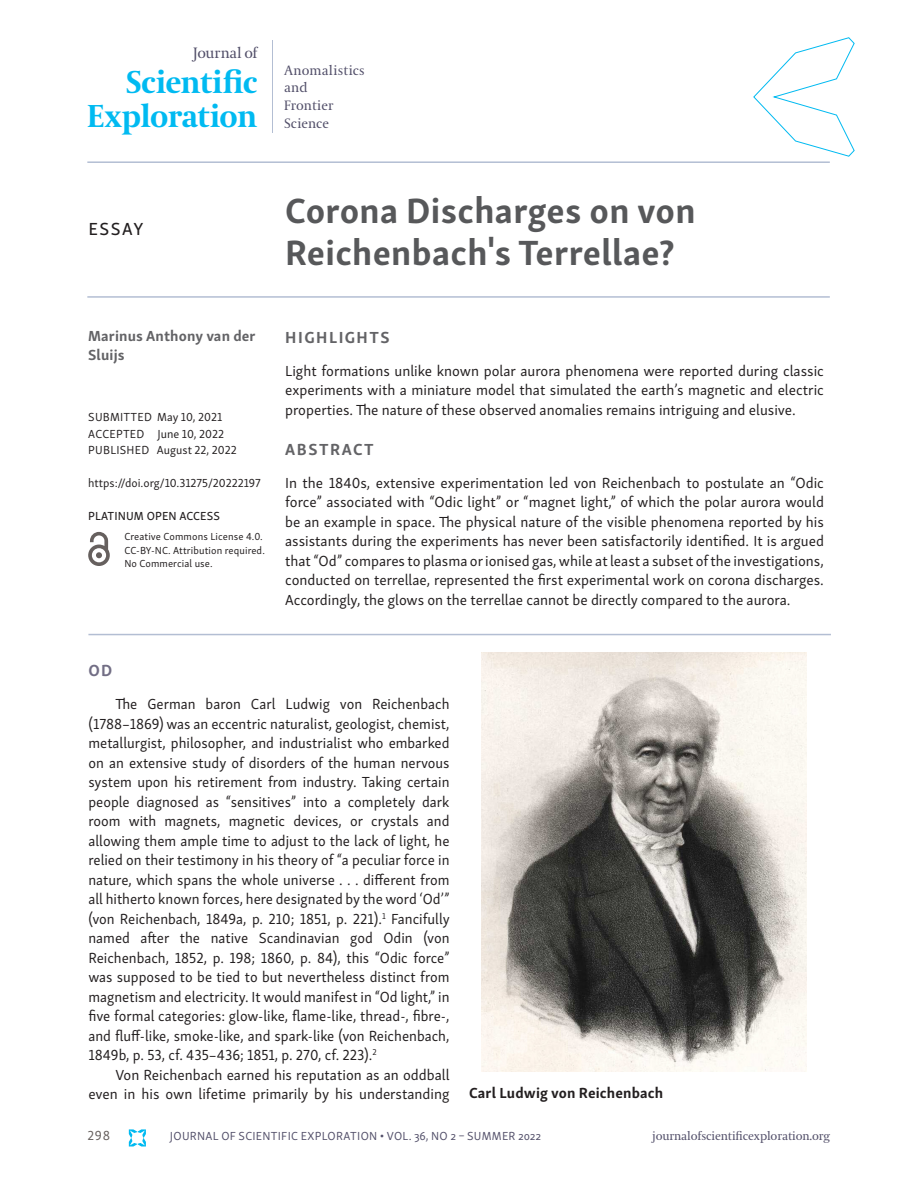
<style>
.page{position:relative;width:918px;height:1188px;background:#fff}
.page>*{position:absolute;margin:0;border:0;box-sizing:border-box;transform-origin:0 0}
.Default{font:700 36px/42px "Skolar Sans PE";letter-spacing:.01em;color:#57585a}
.t1{font:700 31.5px/34.5px "Coranto 2";letter-spacing:-.025em;color:#00baf1;text-align:right}
.brief_report{font:18px "Skolar Sans PE Me";letter-spacing:.085em;color:#231f20}
.H1_11pt{font:700 16.5px "Skolar Sans PE";letter-spacing:.095em;color:#636366}
.H1_11pt-2{font:700 16.5px "Skolar Sans PE";color:#726e85}
.quotation{font:15px/19.5px "Skolar Sans PE";color:#231f20;text-align:justify}
.SB-Author_8{font:700 15px/19.5px "Skolar Sans PE";letter-spacing:.01em;color:#636366}
.TX_11{font:700 15px "Skolar Sans PE";letter-spacing:.01em;color:#231f20}
.t2{font:15px "Coranto 2";letter-spacing:-.015em;color:#53506a}
.t3{font:13.5px/17.7px "Coranto 2";letter-spacing:.005em;color:#53506a}
.t4{font:13.5px "Skolar Sans PE";color:#66605e}
.SB-url{font:12px "Skolar Sans PE";color:#231f20}
.t5{font:12px "Skolar Sans PE";letter-spacing:.025em;color:#53506a}
.t6{font:12px "Coranto 2";letter-spacing:-.01em;color:#53506a}
.SB-url-2{font:12px "Skolar Sans PE";letter-spacing:.02em;color:#231f20}
.SB-open_access_hd{font:12px "Skolar Sans PE Me";letter-spacing:.01em;color:#231f20}
.SB-open-tx{font:10.5px/13.5px "Skolar Sans PE";letter-spacing:.01em;color:#231f20}
</style>
<div class="page">
<hr style="left:87px;top:161px;width:743px;height:2px;background:#b3bed3">
<hr style="left:87px;top:296px;width:743px;height:2px;background:#b3bed3">
<hr style="left:272px;top:41px;width:1px;height:92px;background:#b3bed3">
<svg style="left:753px;top:37px;width:102px;height:120px"></svg>
<svg style="left:129px;top:1129px;width:17px;height:18px"></svg>
<svg style="left:88px;top:532px;width:22px;height:34px"></svg>
<hr style="left:88px;top:634px;width:743px;height:1px;background:#b3bed3">
<img style="left:481px;top:652px;width:326px;height:419px">
<p class="t2" style="left:193px;top:44px;width:66px">Journal of</p>
<h2 class="t1" style="left:87px;top:66px;width:172px">Scientific<br>Exploration</h2>
<p class="t3" style="left:284px;top:62px;width:82px">Anomalistics and<br>Frontier<br>Science</p>
<p class="brief_report" style="left:88px;top:215px;width:57px">ESSAY</p>
<p class="Default" style="left:285px;top:186px;width:412px">Corona Discharges on von<br>Reichenbach's Terrellae?</p>
<p class="SB-Author_8" style="left:88px;top:325px;width:169px">Marinus Anthony van der<br>Sluijs</p>
<p class="SB-url-2" style="left:88px;top:408px;width:135px">SUBMITTED May 10, 2021</p>
<p class="SB-url" style="left:88px;top:424px;width:137px">ACCEPTED June 10, 2022</p>
<p class="SB-url" style="left:88px;top:441px;width:150px">PUBLISHED August 22, 2022</p>
<p class="SB-url" style="left:88px;top:474px;width:174px">https://doi.org/10.31275/20222197</p>
<p class="SB-open_access_hd" style="left:88px;top:507px;width:133px">PLATINUM OPEN ACCESS</p>
<p class="SB-open-tx" style="left:124px;top:529px;width:142px">Creative Commons License 4.0.<br>CC-BY-NC. Attribution required.<br>No Commercial use.</p>
<p class="H1_11pt" style="left:285px;top:324px;width:106px">HIGHLIGHTS</p>
<p class="quotation" style="left:285px;top:360px;width:540px">Light formations unlike known polar aurora phenomena were reported during classic experiments with a miniature model that simulated the earth’s magnetic and electric properties. The nature of these observed anomalies remains intriguing and elusive.</p>
<p class="H1_11pt" style="left:285px;top:436px;width:90px">ABSTRACT</p>
<p class="quotation" style="left:285px;top:472px;width:540px">In the 1840s, extensive experimentation led von Reichenbach to postulate an “Odic force” associated with “Odic light” or “magnet light,” of which the polar aurora would be an example in space. The physical nature of the visible phenomena reported by his assistants during the experiments has never been satisfactorily identified. It is argued that “Od” compares to plasma or ionised gas, while at least a subset of the investigations, conducted on terrellae, represented the first experimental work on corona discharges.<br>Accordingly, the glows on the terrellae cannot be directly compared to the aurora.</p>
<p class="H1_11pt-2" style="left:89px;top:657px;width:25px">OD</p>
<p class="quotation" style="left:88px;top:693px;width:363px;text-indent:27px">The German baron Carl Ludwig von Reichenbach (1788–1869) was an eccentric naturalist, geologist, chemist, metallurgist, philosopher, and industrialist who embarked on an extensive study of disorders of the human nervous system upon his retirement from industry. Taking certain people diagnosed as “sensitives” into a completely dark room with magnets, magnetic devices, or crystals and allowing them ample time to adjust to the lack of light, he relied on their testimony in his theory of “a peculiar force in nature, which spans the whole universe . . . different from all hitherto known forces, here designated by the word ‘Od’” (von Reichenbach, 1849a, p. 210; 1851, p. 221).<sup>1</sup> Fancifully named after the native Scandinavian god Odin (von Reichenbach, 1852, p. 198; 1860, p. 84), this “Odic force” was supposed to be tied to but nevertheless distinct from magnetism and electricity. It would manifest in “Od light,” in five formal categories: glow-like, flame-like, thread-, fibre-, and fluff-like, smoke-like, and spark-like (von Reichenbach, 1849b, p. 53, cf. 435–436; 1851, p. 270, cf. 223).<sup>2</sup></p>
<p class="quotation" style="left:88px;top:1064px;width:363px;text-align:right">Von Reichenbach earned his reputation as an oddball even in his own lifetime primarily by his understanding</p>
<p class="TX_11" style="left:469px;top:1081px;width:196px">Carl Ludwig von Reichenbach</p>
<p class="t4" style="left:87px;top:1126px;width:24px">298</p>
<p class="t5" style="left:170px;top:1127px;width:373px">JOURNAL OF SCIENTIFIC EXPLORATION • VOL. 36, NO 2 – SUMMER 2022</p>
<p class="t6" style="left:652px;top:1129px;width:180px">journalofscientificexploration.org</p>
</div>
